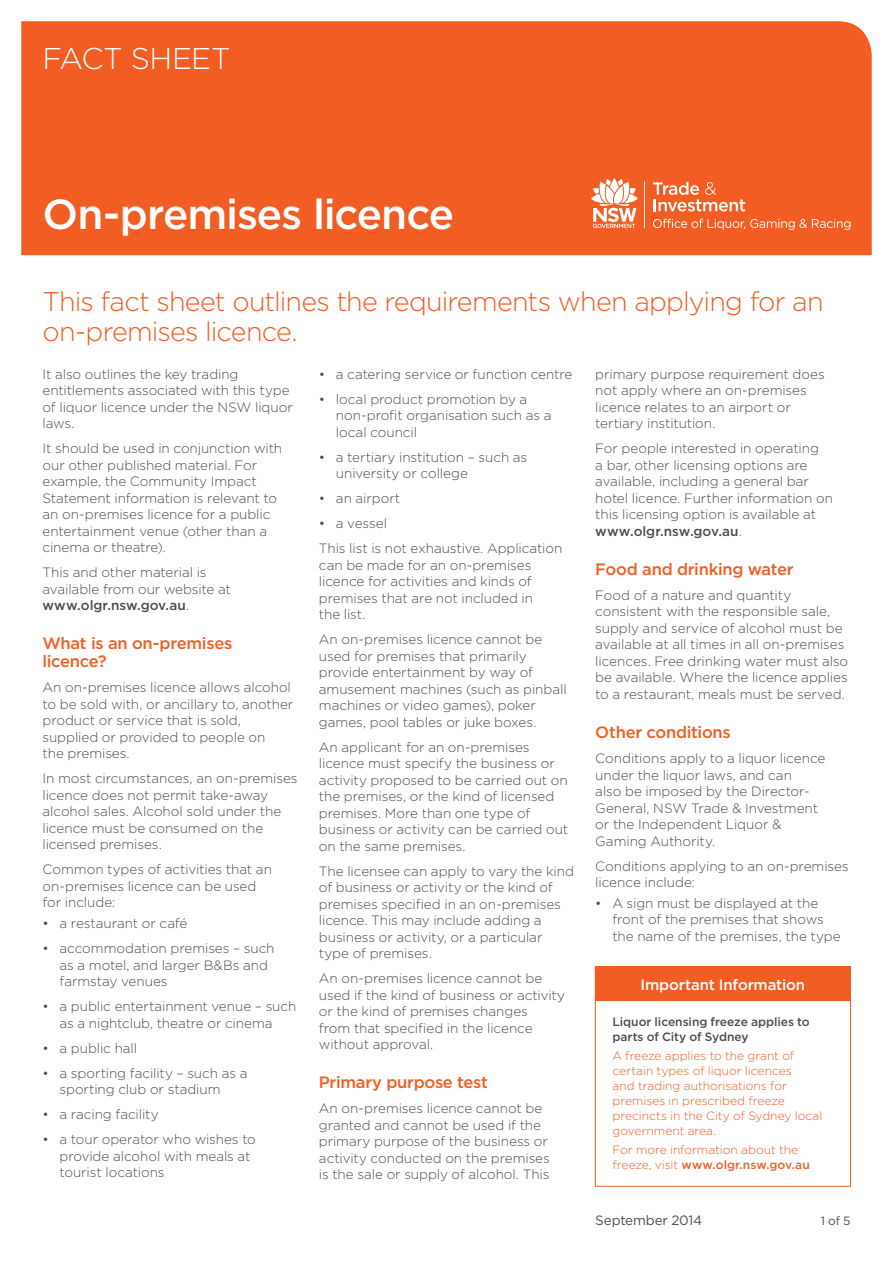
<style>
.page{position:relative;width:893px;height:1263px;background:#fff}
.page>*{position:absolute;margin:0;border:0;box-sizing:border-box;transform-origin:0 0}
.t1{font:500 42px "Gotham";letter-spacing:-.025em;color:#fff}
.t2{font:300 30px "Gotham";letter-spacing:-.015em;color:#fff}
.Intro_paragraph{font:300 27px/30px "Gotham";letter-spacing:-.03em;color:#f15d22}
.Subheadings{font:500 16.5px/18px "Gotham";letter-spacing:-.015em;color:#f15d22}
.Orange_Box_Main_head{font:500 15px "Gotham";letter-spacing:-.01em;color:#fff}
.Body_copy{font:300 13.5px/16.5px "Gotham";letter-spacing:-.005em;color:#4d4d4f}
.Body_Copy_before_bul{font:300 13.5px/16.5px "Gotham";letter-spacing:-.005em;color:#4d4d4f}
.FooterDate{font:13.5px "Gotham";letter-spacing:-.01em;color:#4d4d4f}
.Orange_Box_text{font:300 12px/15px "Gotham";color:#f15d22}
.Orange_Box_header_2{font:500 12px/15px "Gotham";letter-spacing:-.005em;color:#4d4d4f}
.FooterPageNumber{font:12px "Gotham";color:#4d4d4f}
.s1{font-weight:500}
</style>
<div class="page">
<div style="left:21px;top:21px;width:851px;height:234px;background:#f15d22"></div>
<svg style="left:591px;top:178px;width:46px;height:50px"></svg>
<hr style="left:644px;top:181px;width:1px;height:48px;background:#fff">
<svg style="left:653px;top:182px;width:92px;height:29px;background:#f4875b"></svg>
<svg style="left:653px;top:219px;width:197px;height:11px;background:#f37d4e"></svg>
<div style="left:595px;top:967px;width:256px;height:219px;border:1px solid #f15d22"></div>
<div style="left:595px;top:967px;width:255px;height:34px;background:#f15d22"></div>
<h2 class="t2" style="left:43px;top:40px;width:190px">FACT SHEET</h2>
<h1 class="t1" style="left:43px;top:186px;width:413px">On-premises licence</h1>
<p class="Intro_paragraph" style="left:43px;top:285px;width:783px">This fact sheet outlines the requirements when applying for an on-premises licence.</p>
<p class="Body_copy" style="left:43px;top:365px;width:252px">It also outlines the key trading entitlements associated with this type of liquor licence under the NSW liquor laws.</p>
<p class="Body_copy" style="left:43px;top:440px;width:241px">It should be used in conjunction with our other published material. For example, the Community Impact<br>Statement information is relevant to an on-premises licence for a public entertainment venue (other than a cinema or theatre).</p>
<p class="Body_copy" style="left:43px;top:564px;width:190px">This and other material is available from our website at <span class="s1">www.olgr.nsw.gov.au</span>.</p>
<p class="Subheadings" style="left:43px;top:634px;width:191px">What is an on-premises licence?</p>
<p class="Body_copy" style="left:43px;top:679px;width:252px">An on-premises licence allows alcohol to be sold with, or ancillary to, another product or service that is sold, supplied or provided to people on<br>the premises.</p>
<p class="Body_copy" style="left:43px;top:770px;width:257px">In most circumstances, an on-premises licence does not permit take-away alcohol sales. Alcohol sold under the licence must be consumed on the licensed premises.</p>
<p class="Body_Copy_before_bul" style="left:43px;top:861px;width:231px">Common types of activities that an on-premises licence can be used for include:</p>
<p class="Body_copy" style="left:43px;top:915px;width:146px">• a restaurant or café</p>
<p class="Body_copy" style="left:60px;top:940px;width:217px;text-indent:-17px">• accommodation premises – such as a motel, and larger B&amp;Bs and farmstay venues</p>
<p class="Body_copy" style="left:43px;top:998px;width:255px;text-align:center">• a public entertainment venue – such as a nightclub, theatre or cinema</p>
<p class="Body_copy" style="left:43px;top:1039px;width:96px">• a public hall</p>
<p class="Body_copy" style="left:60px;top:1064px;width:189px;text-indent:-17px">• a sporting facility – such as a sporting club or stadium</p>
<p class="Body_copy" style="left:43px;top:1106px;width:118px">• a racing facility</p>
<p class="Body_copy" style="left:60px;top:1131px;width:198px;text-indent:-17px">• a tour operator who wishes to provide alcohol with meals at tourist locations</p>
<p class="Body_copy" style="left:319px;top:365px;width:255px">• a catering service or function centre</p>
<p class="Body_copy" style="left:336px;top:390px;width:217px;text-indent:-17px">• local product promotion by a non-profit organisation such as a local council</p>
<p class="Body_copy" style="left:336px;top:448px;width:193px;text-indent:-17px">• a tertiary institution – such as university or college</p>
<p class="Body_copy" style="left:319px;top:490px;width:83px">• an airport</p>
<p class="Body_copy" style="left:319px;top:515px;width:70px">• a vessel</p>
<p class="Body_copy" style="left:319px;top:540px;width:245px">This list is not exhaustive. Application can be made for an on-premises licence for activities and kinds of premises that are not included in<br>the list.</p>
<p class="Body_copy" style="left:319px;top:631px;width:249px">An on-premises licence cannot be used for premises that primarily provide entertainment by way of amusement machines (such as pinball machines or video games), poker games, pool tables or juke boxes.</p>
<p class="Body_copy" style="left:319px;top:738px;width:251px">An applicant for an on-premises licence must specify the business or activity proposed to be carried out on the premises, or the kind of licensed premises. More than one type of business or activity can be carried out on the same premises.</p>
<p class="Body_copy" style="left:319px;top:862px;width:256px">The licensee can apply to vary the kind of business or activity or the kind of premises specified in an on-premises licence. This may include adding a business or activity, or a particular type of premises.</p>
<p class="Body_copy" style="left:319px;top:970px;width:248px">An on-premises licence cannot be used if the kind of business or activity or the kind of premises changes<br>from that specified in the licence without approval.</p>
<p class="Subheadings" style="left:319px;top:1073px;width:171px">Primary purpose test</p>
<p class="Body_copy" style="left:319px;top:1100px;width:232px">An on-premises licence cannot be granted and cannot be used if the primary purpose of the business or activity conducted on the premises is the sale or supply of alcohol. This</p>
<p class="Body_copy" style="left:595px;top:365px;width:231px">primary purpose requirement does not apply where an on-premises licence relates to an airport or tertiary institution.</p>
<p class="Body_copy" style="left:595px;top:440px;width:239px">For people interested in operating<br>a bar, other licensing options are available, including a general bar hotel licence. Further information on this licensing option is available at <span class="s1">www.olgr.nsw.gov.au</span>.</p>
<p class="Subheadings" style="left:595px;top:560px;width:200px">Food and drinking water</p>
<p class="Body_copy" style="left:595px;top:586px;width:254px">Food of a nature and quantity consistent with the responsible sale, supply and service of alcohol must be available at all times in all on-premises licences. Free drinking water must also be available. Where the licence applies to a restaurant, meals must be served.</p>
<p class="Subheadings" style="left:595px;top:723px;width:137px">Other conditions</p>
<p class="Body_copy" style="left:595px;top:750px;width:232px">Conditions apply to a liquor licence under the liquor laws, and can<br>also be imposed by the Director-<br>General, NSW Trade &amp; Investment or the Independent Liquor &amp;<br>Gaming Authority.</p>
<p class="Body_Copy_before_bul" style="left:595px;top:857px;width:255px">Conditions applying to an on-premises licence include:</p>
<p class="Body_copy" style="left:612px;top:894px;width:230px;text-indent:-17px">• A sign must be displayed at the front of the premises that shows the name of the premises, the type</p>
<p class="Orange_Box_Main_head" style="left:640px;top:975px;width:166px">Important Information</p>
<p class="Orange_Box_header_2" style="left:612px;top:1014px;width:199px">Liquor licensing freeze applies to parts of City of Sydney</p>
<p class="Orange_Box_text" style="left:612px;top:1048px;width:211px">A freeze applies to the grant of certain types of liquor licences<br>and trading authorisations for premises in prescribed freeze precincts in the City of Sydney local government area.</p>
<p class="Orange_Box_text" style="left:612px;top:1142px;width:199px">For more information about the freeze, visit <span class="s1">www.olgr.nsw.gov.au</span></p>
<p class="FooterDate" style="left:595px;top:1211px;width:108px">September 2014</p>
<p class="FooterPageNumber" style="left:821px;top:1213px;width:31px">1 of 5</p>
</div>
